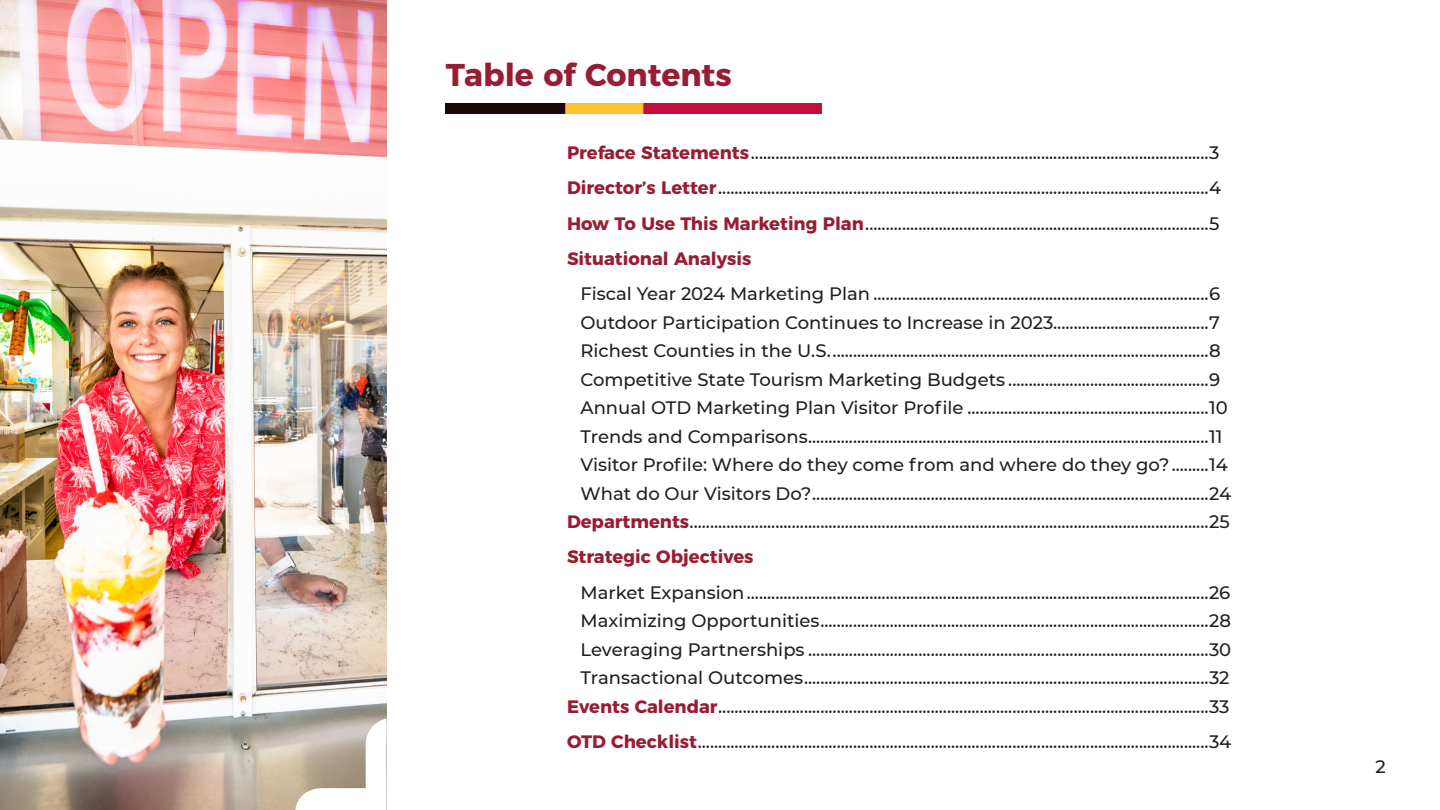
<style>
.page{position:relative;width:1440px;height:810px;background:#fff}
.page>*{position:absolute;margin:0;border:0;box-sizing:border-box;transform-origin:0 0}
.t1{font:700 31.5px "Montserrat";color:#991d32}
.TOC_Header_2{font:500 18px "Montserrat";color:#231f20}
.TOC_Header_1{font:500 18px "Montserrat";color:#231f20}
.TOC_Header_1-2{font:700 18px "Montserrat";color:#991d32}
.s1{font-weight:700;color:#991d32}
</style>
<div class="page">
<img style="left:0;top:0;width:386px;height:810px">
<img style="left:446px;top:103px;width:376px;height:11px">
<svg style="left:295px;top:703px;width:92px;height:107px"></svg>
<p class="t1" style="left:446px;top:49px;width:287px">Table of Contents</p>
<p class="TOC_Header_1" style="left:567px;top:140px;width:654px"><span class="s1">Preface Statements</span>................................................................................................................3</p>
<p class="TOC_Header_1" style="left:567px;top:175px;width:656px"><span class="s1">Director’s Letter</span>........................................................................................................................4</p>
<p class="TOC_Header_1" style="left:567px;top:211px;width:654px"><span class="s1">How To Use This Marketing Plan</span>....................................................................................5</p>
<p class="TOC_Header_1-2" style="left:567px;top:244px;width:186px">Situational Analysis</p>
<p class="TOC_Header_2" style="left:580px;top:281px;width:641px">Fiscal Year 2024 Marketing Plan ..................................................................................6</p>
<p class="TOC_Header_2" style="left:580px;top:310px;width:641px">Outdoor Participation Continues to Increase in 2023......................................7</p>
<p class="TOC_Header_2" style="left:580px;top:338px;width:642px">Richest Counties in the U.S.............................................................................................8</p>
<p class="TOC_Header_2" style="left:580px;top:367px;width:641px">Competitive State Tourism Marketing Budgets .................................................9</p>
<p class="TOC_Header_2" style="left:580px;top:395px;width:649px">Annual OTD Marketing Plan Visitor Profile ...........................................................10</p>
<p class="TOC_Header_2" style="left:580px;top:424px;width:643px">Trends and Comparisons..................................................................................................11</p>
<p class="TOC_Header_2" style="left:580px;top:452px;width:649px">Visitor Profile: Where do they come from and where do they go?.........14</p>
<p class="TOC_Header_2" style="left:580px;top:481px;width:652px">What do Our Visitors Do?.................................................................................................24</p>
<p class="TOC_Header_1" style="left:567px;top:509px;width:664px"><span class="s1">Departments</span>...............................................................................................................................25</p>
<p class="TOC_Header_1-2" style="left:567px;top:542px;width:188px">Strategic Objectives</p>
<p class="TOC_Header_2" style="left:580px;top:580px;width:651px">Market Expansion.................................................................................................................26</p>
<p class="TOC_Header_2" style="left:580px;top:608px;width:652px">Maximizing Opportunities...............................................................................................28</p>
<p class="TOC_Header_2" style="left:580px;top:637px;width:652px">Leveraging Partnerships ..................................................................................................30</p>
<p class="TOC_Header_2" style="left:580px;top:665px;width:651px">Transactional Outcomes...................................................................................................32</p>
<p class="TOC_Header_1" style="left:567px;top:694px;width:664px"><span class="s1">Events Calendar</span>........................................................................................................................33</p>
<p class="TOC_Header_1" style="left:567px;top:729px;width:666px"><span class="s1">OTD Checklist</span>.............................................................................................................................34</p>
<p class="TOC_Header_1" style="left:1376px;top:754px;width:12px">2</p>
</div>
